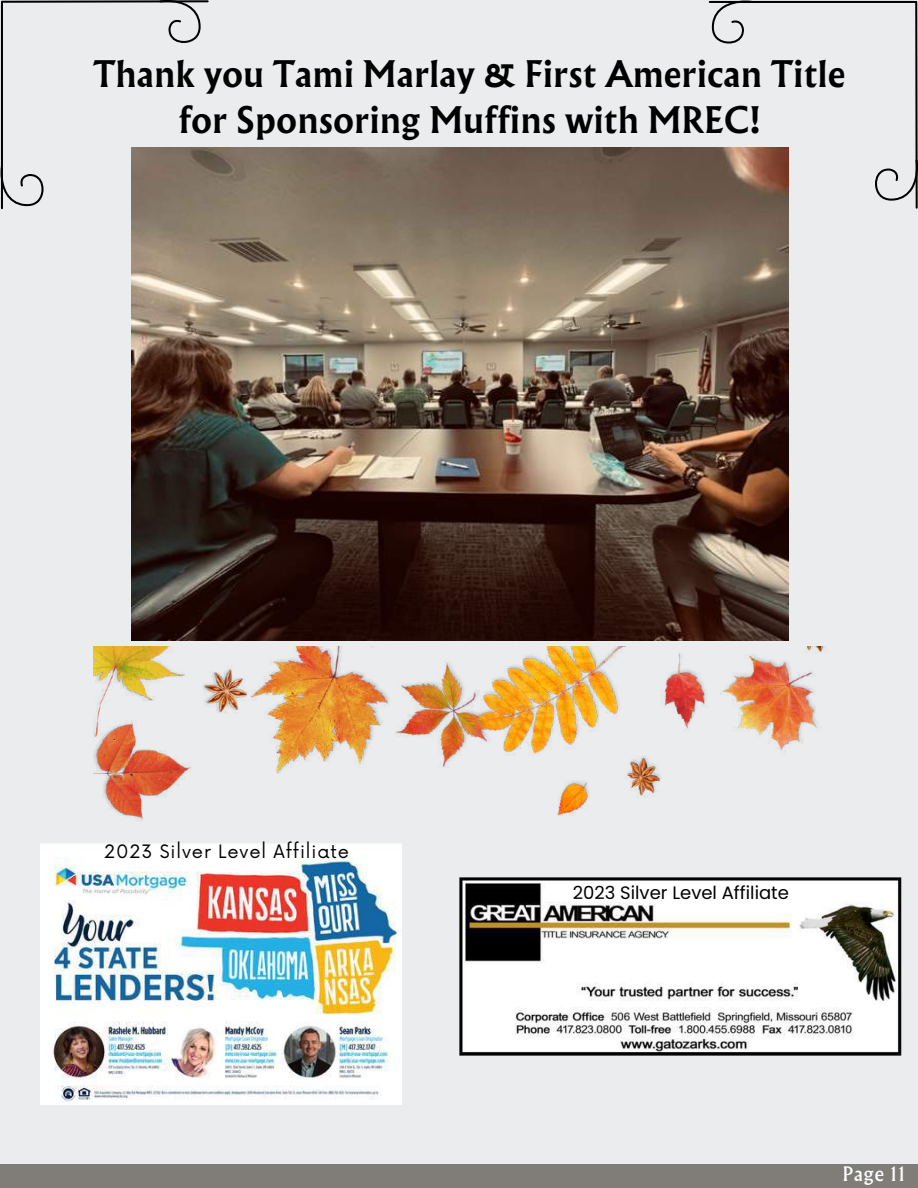
<style>
.page{position:relative;width:918px;height:1188px;background:#eaeced}
.page>*{position:absolute;margin:0;border:0;box-sizing:border-box;transform-origin:0 0}
.t1{font:700 33px/46.2px "Albertus Nova";letter-spacing:.02em;color:#000;text-align:center}
.t2{font:18px "Poppins";color:#000}
.t3{font:18px "Now";letter-spacing:.05em;color:#000}
.t4{font:18px "Albertus Nova";letter-spacing:.05em;color:#fff}
</style>
<div class="page">
<div style="left:0;top:1164px;width:918px;height:24px;background:#807d78"></div>
<svg style="left:1px;top:0;width:208px;height:209px"></svg>
<svg style="left:709px;top:1px;width:209px;height:208px"></svg>
<img style="left:132px;top:147px;width:657px;height:493px">
<img style="left:459px;top:878px;width:442px;height:178px">
<img style="left:40px;top:843px;width:361px;height:261px">
<img style="left:93px;top:646px;width:732px;height:175px">
<p class="t1" style="left:94px;top:51px;width:753px">Thank you Tami Marlay &amp; First American Title for Sponsoring Muffins with MREC!</p>
<p class="t3" style="left:104px;top:841px;width:246px">2023 Silver Level Affiliate</p>
<p class="t2" style="left:573px;top:880px;width:218px">2023 Silver Level Affiliate</p>
<p class="t4" style="left:843px;top:1161px;width:64px">Page 11</p>
</div>
